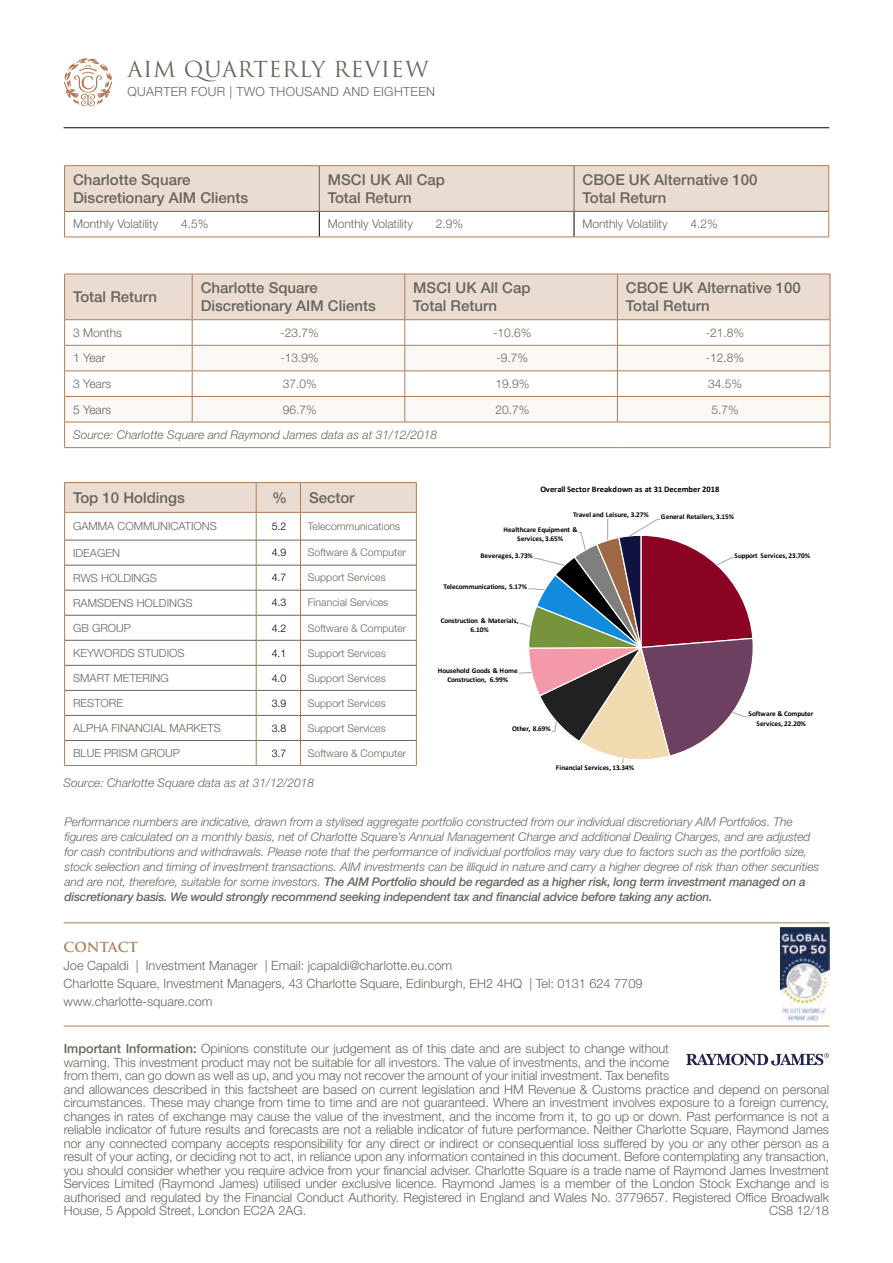
<style>
.page{position:relative;width:893px;height:1263px;background:#fff}
.page>*{position:absolute;margin:0;border:0;box-sizing:border-box;transform-origin:0 0}
.t1{font:21.45px "Trajan Pro";letter-spacing:.025em;color:#68655d}
.t2{font:500 15px/18px "Helvetica Neue LT Std";color:#68655d}
.t3{font:700 13.5px "Trajan Pro";letter-spacing:-.005em;color:#b07c57}
.t4{font:300 12.75px/13.5px "Helvetica Neue LT Std";letter-spacing:-.005em;color:#68655d}
.t5{font:300 12.6px "Helvetica Neue LT Std";letter-spacing:.025em;color:#68655d}
.t6{font:italic 300 12px/15px "Helvetica Neue LT Std";letter-spacing:-.005em;color:#68655d}
.t7{font:300 12px "Helvetica Neue LT Std";color:#68655d}
.t8{font:300 11.25px "Helvetica Neue LT Std";color:#68655d}
.t9{font:300 10.5px "Helvetica Neue LT Std";color:#68655d}
.t10{font:300 10.5px "Helvetica Neue LT Std";color:#000}
.t11{font:700 8.55px "Calibri";letter-spacing:.005em;color:#000}
.t12{font:700 7.35px/9.1px "Calibri";letter-spacing:-.005em;color:#000;text-align:center}
.s1{font-weight:500}
</style>
<div class="page">
<hr style="left:64px;top:1026px;width:765px;height:1px;background:#b07c57">
<hr style="left:64px;top:922px;width:765px;height:1px;background:#b07c57">
<hr style="left:64px;top:127px;width:765px;height:1px;background:#000">
<svg style="left:63px;top:58px;width:50px;height:49px"></svg>
<svg style="left:686px;top:1053px;width:143px;height:13px"></svg>
<svg style="left:64px;top:274px;width:767px;height:173px"></svg>
<hr style="left:64px;top:447px;width:128px;height:1px;background:#b07c57">
<hr style="left:192px;top:447px;width:213px;height:1px;background:#b07c57">
<hr style="left:405px;top:447px;width:212px;height:1px;background:#b07c57">
<hr style="left:617px;top:447px;width:213px;height:1px;background:#b07c57">
<hr style="left:64px;top:165px;width:255px;height:1px;background:#b07c57">
<hr style="left:319px;top:165px;width:255px;height:1px;background:#b07c57">
<hr style="left:574px;top:165px;width:255px;height:1px;background:#b07c57">
<svg style="left:64px;top:166px;width:765px;height:71px"></svg>
<hr style="left:64px;top:237px;width:255px;height:1px;background:#b07c57">
<hr style="left:319px;top:237px;width:255px;height:1px;background:#b07c57">
<hr style="left:574px;top:237px;width:255px;height:1px;background:#b07c57">
<svg style="left:518px;top:519px;width:235px;height:244px"></svg>
<img style="left:780px;top:927px;width:49px;height:93px">
<hr style="left:64px;top:765px;width:192px;height:1px;background:#b07c57">
<hr style="left:256px;top:765px;width:44px;height:1px;background:#b07c57">
<hr style="left:300px;top:765px;width:117px;height:1px;background:#b07c57">
<svg style="left:64px;top:482px;width:353px;height:283px"></svg>
<h1 class="t1" style="left:128px;top:56px;width:303px">AIM QUARTERLY REVIEW</h1>
<p class="t5" style="left:128px;top:84px;width:309px">QUARTER FOUR | TWO THOUSAND AND EIGHTEEN</p>
<p class="t2" style="left:73px;top:170px;width:177px">Charlotte Square<br>Discretionary AIM Clients</p>
<p class="t2" style="left:328px;top:170px;width:119px">MSCI UK All Cap<br>Total Return</p>
<p class="t2" style="left:582px;top:170px;width:177px">CBOE UK Alternative 100<br>Total Return</p>
<p class="t7" style="left:73px;top:217px;width:87px">Monthly Volatility</p>
<p class="t7" style="left:181px;top:217px;width:29px">4.5%</p>
<p class="t7" style="left:328px;top:217px;width:87px">Monthly Volatility</p>
<p class="t7" style="left:436px;top:217px;width:29px">2.9%</p>
<p class="t7" style="left:582px;top:217px;width:87px">Monthly Volatility</p>
<p class="t7" style="left:690px;top:217px;width:29px">4.2%</p>
<p class="t2" style="left:73px;top:288px;width:85px">Total Return</p>
<p class="t2" style="left:201px;top:279px;width:177px">Charlotte Square<br>Discretionary AIM Clients</p>
<p class="t2" style="left:413px;top:279px;width:119px">MSCI UK All Cap<br>Total Return</p>
<p class="t2" style="left:626px;top:279px;width:177px">CBOE UK Alternative 100<br>Total Return</p>
<p class="t7" style="left:73px;top:325px;width:50px">3 Months</p>
<p class="t7" style="left:280px;top:325px;width:40px">-23.7%</p>
<p class="t7" style="left:493px;top:325px;width:40px">-10.6%</p>
<p class="t7" style="left:706px;top:325px;width:40px">-21.8%</p>
<p class="t7" style="left:73px;top:351px;width:34px">1 Year</p>
<p class="t7" style="left:280px;top:351px;width:40px">-13.9%</p>
<p class="t7" style="left:496px;top:351px;width:33px">-9.7%</p>
<p class="t7" style="left:706px;top:351px;width:40px">-12.8%</p>
<p class="t7" style="left:73px;top:376px;width:40px">3 Years</p>
<p class="t7" style="left:283px;top:376px;width:36px">37.0%</p>
<p class="t7" style="left:495px;top:376px;width:36px">19.9%</p>
<p class="t7" style="left:708px;top:376px;width:36px">34.5%</p>
<p class="t7" style="left:73px;top:402px;width:40px">5 Years</p>
<p class="t7" style="left:283px;top:402px;width:36px">96.7%</p>
<p class="t7" style="left:495px;top:402px;width:36px">20.7%</p>
<p class="t7" style="left:711px;top:402px;width:29px">5.7%</p>
<p class="t6" style="left:73px;top:427px;width:365px">Source: Charlotte Square and Raymond James data as at 31/12/2018</p>
<p class="t2" style="left:73px;top:488px;width:113px">Top 10 Holdings</p>
<p class="t2" style="left:272px;top:488px;width:16px">%</p>
<p class="t2" style="left:309px;top:488px;width:47px">Sector</p>
<p class="t8" style="left:73px;top:519px;width:145px">GAMMA COMMUNICATIONS</p>
<p class="t10" style="left:272px;top:520px;width:16px">5.2</p>
<p class="t9" style="left:308px;top:520px;width:94px">Telecommunications</p>
<p class="t8" style="left:73px;top:546px;width:48px">IDEAGEN</p>
<p class="t10" style="left:272px;top:546px;width:16px">4.9</p>
<p class="t9" style="left:308px;top:546px;width:100px">Software &amp; Computer</p>
<p class="t8" style="left:73px;top:571px;width:85px">RWS HOLDINGS</p>
<p class="t10" style="left:272px;top:571px;width:16px">4.7</p>
<p class="t9" style="left:308px;top:571px;width:79px">Support Services</p>
<p class="t8" style="left:73px;top:596px;width:121px">RAMSDENS HOLDINGS</p>
<p class="t10" style="left:272px;top:596px;width:16px">4.3</p>
<p class="t9" style="left:308px;top:596px;width:82px">Financial Services</p>
<p class="t8" style="left:73px;top:621px;width:59px">GB GROUP</p>
<p class="t10" style="left:272px;top:621px;width:16px">4.2</p>
<p class="t9" style="left:308px;top:621px;width:100px">Software &amp; Computer</p>
<p class="t8" style="left:73px;top:646px;width:113px">KEYWORDS STUDIOS</p>
<p class="t10" style="left:272px;top:646px;width:16px">4.1</p>
<p class="t9" style="left:308px;top:646px;width:79px">Support Services</p>
<p class="t8" style="left:73px;top:671px;width:97px">SMART METERING</p>
<p class="t10" style="left:272px;top:671px;width:16px">4.0</p>
<p class="t9" style="left:308px;top:671px;width:79px">Support Services</p>
<p class="t8" style="left:73px;top:696px;width:52px">RESTORE</p>
<p class="t10" style="left:272px;top:696px;width:16px">3.9</p>
<p class="t9" style="left:308px;top:696px;width:79px">Support Services</p>
<p class="t8" style="left:73px;top:721px;width:149px">ALPHA FINANCIAL MARKETS</p>
<p class="t10" style="left:272px;top:721px;width:16px">3.8</p>
<p class="t9" style="left:308px;top:721px;width:79px">Support Services</p>
<p class="t8" style="left:73px;top:746px;width:108px">BLUE PRISM GROUP</p>
<p class="t10" style="left:272px;top:746px;width:16px">3.7</p>
<p class="t9" style="left:308px;top:746px;width:100px">Software &amp; Computer</p>
<p class="t11" style="left:540px;top:483px;width:180px">Overall Sector Breakdown as at 31 December 2018</p>
<p class="t12" style="left:573px;top:510px;width:77px">Travel and Leisure, 3.27%</p>
<p class="t12" style="left:661px;top:512px;width:75px">General Retailers, 3.15%</p>
<p class="t12" style="left:503px;top:525px;width:76px">Healthcare Equipment &amp;<br>Services, 3.65%</p>
<p class="t12" style="left:480px;top:551px;width:54px">Beverages, 3.73%</p>
<p class="t12" style="left:444px;top:581px;width:85px">Telecommunications, 5.17%</p>
<p class="t12" style="left:441px;top:616px;width:79px">Construction &amp; Materials,<br>6.10%</p>
<p class="t12" style="left:438px;top:666px;width:82px">Household Goods &amp; Home<br>Construction, 6.99%</p>
<p class="t12" style="left:512px;top:724px;width:40px">Other, 8.69%</p>
<p class="t12" style="left:556px;top:763px;width:80px">Financial Services, 13.34%</p>
<p class="t12" style="left:734px;top:550px;width:77px">Support Services, 23.70%</p>
<p class="t12" style="left:748px;top:709px;width:67px">Software &amp; Computer<br>Services, 22.20%</p>
<p class="t6" style="left:64px;top:775px;width:252px">Source: Charlotte Square data as at 31/12/2018</p>
<p class="t6" style="left:64px;top:814px;width:756px">Performance numbers are indicative, drawn from a stylised aggregate portfolio constructed from our individual discretionary AIM Portfolios. The figures are calculated on a monthly basis, net of Charlotte Square’s Annual Management Charge and additional Dealing Charges, and are adjusted for cash contributions and withdrawals. Please note that the performance of individual portfolios may vary due to factors such as the portfolio size, stock selection and timing of investment transactions. AIM investments can be illiquid in nature and carry a higher degree of risk than other securities and are not, therefore, suitable for some investors. <span class="s1">The AIM Portfolio should be regarded as a higher risk, long term investment managed on a discretionary basis. We would strongly recommend seeking independent tax and financial advice before taking any action.</span></p>
<p class="t3" style="left:64px;top:939px;width:76px">CONTACT</p>
<p class="t4" style="left:64px;top:956px;width:580px;line-height:17.7px">Joe Capaldi | Investment Manager | Email: jcapaldi@charlotte.eu.com<br>Charlotte Square, Investment Managers, 43 Charlotte Square, Edinburgh, EH2 4HQ | Tel: 0131 624 7709 www.charlotte-square.com</p>
<p class="t4" style="left:64px;top:1042px;width:767px"><span class="s1">Important Information:</span> Opinions constitute our judgement as of this date and are subject to change without<br>warning. This investment product may not be suitable for all investors. The value of investments, and the income<br>from them, can go down as well as up, and you may not recover the amount of your initial investment. Tax benefits<br>and allowances described in this factsheet are based on current legislation and HM Revenue &amp; Customs practice and depend on personal circumstances. These may change from time to time and are not guaranteed. Where an investment involves exposure to a foreign currency, changes in rates of exchange may cause the value of the investment, and the income from it, to go up or down. Past performance is not a reliable indicator of future results and forecasts are not a reliable indicator of future performance. Neither Charlotte Square, Raymond James nor any connected company accepts responsibility for any direct or indirect or consequential loss suffered by you or any other person as a result of your acting, or deciding not to act, in reliance upon any information contained in this document. Before contemplating any transaction, you should consider whether you require advice from your financial adviser. Charlotte Square is a trade name of Raymond James Investment Services Limited (Raymond James) utilised under exclusive licence. Raymond James is a member of the London Stock Exchange and is authorised and regulated by the Financial Conduct Authority. Registered in England and Wales No. 3779657. Registered Office Broadwalk House, 5 Appold Street, London EC2A 2AG.</p>
<p class="t4" style="left:769px;top:1204px;width:61px">CS8 12/18</p>
</div>
